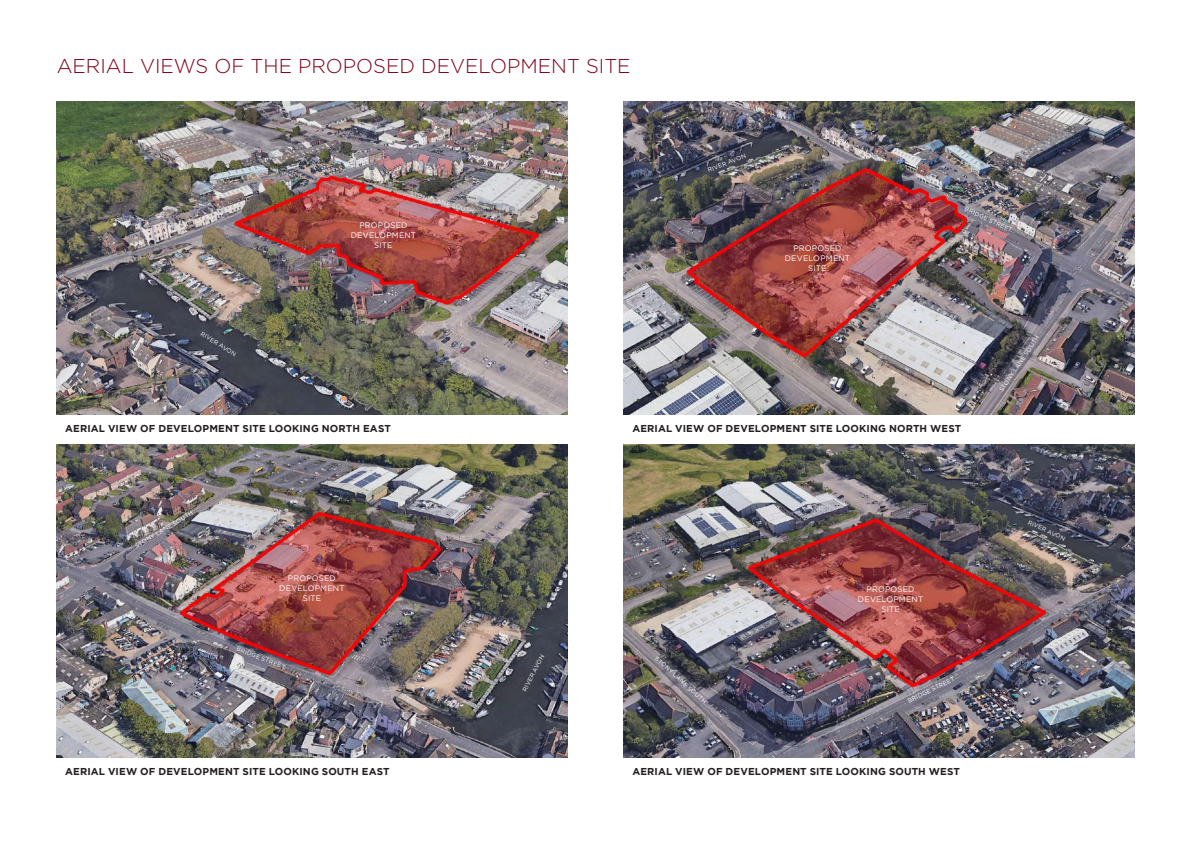
<style>
.page{position:relative;width:1191px;height:842px;background:#fff}
.page>*{position:absolute;margin:0;border:0;box-sizing:border-box;transform-origin:0 0}
.t1{font:300 20px "Gotham";color:#7f0118}
.t2{font:700 10px "Gotham";letter-spacing:.015em;color:#231f20}
.t3{font:8px/10px "Gotham";letter-spacing:.02em;color:#fff;text-align:center}
.t4{font:6px "Gotham";color:#fff}
</style>
<div class="page">
<img style="left:57px;top:101px;width:510px;height:313px">
<img style="left:57px;top:444px;width:510px;height:313px">
<img style="left:624px;top:101px;width:510px;height:313px">
<img style="left:624px;top:444px;width:510px;height:313px">
<h1 class="t1" style="left:57px;top:53px;width:575px">AERIAL VIEWS OF THE PROPOSED DEVELOPMENT SITE</h1>
<p class="t4" style="left:411px;top:189px;width:68px;rotate:16deg">STONY LANE SOUTH</p>
<p class="t4" style="left:203px;top:330px;width:42px;rotate:32deg">RIVER AVON</p>
<p class="t3" style="left:351px;top:220px;width:67px">PROPOSED<br>DEVELOPMENT<br>SITE</p>
<p class="t4" style="left:706px;top:167px;width:42px;rotate:-22deg">RIVER AVON</p>
<p class="t3" style="left:784px;top:243px;width:67px">PROPOSED<br>DEVELOPMENT<br>SITE</p>
<p class="t4" style="left:966px;top:205px;width:53px;rotate:25deg">BRIDGE STREET</p>
<p class="t4" style="left:997px;top:389px;width:68px;rotate:-56deg">STONY LANE SOUTH</p>
<p class="t2" style="left:65px;top:422px;width:327px">AERIAL VIEW OF DEVELOPMENT SITE LOOKING NORTH EAST</p>
<p class="t4" style="left:133px;top:543px;width:68px;rotate:-31deg">STONY LANE SOUTH</p>
<p class="t2" style="left:632px;top:422px;width:330px">AERIAL VIEW OF DEVELOPMENT SITE LOOKING NORTH WEST</p>
<p class="t3" style="left:279px;top:573px;width:67px">PROPOSED<br>DEVELOPMENT<br>SITE</p>
<p class="t3" style="left:858px;top:584px;width:67px">PROPOSED<br>DEVELOPMENT<br>SITE</p>
<p class="t4" style="left:238px;top:645px;width:53px;rotate:21deg">BRIDGE STREET</p>
<p class="t4" style="left:521px;top:689px;width:42px;rotate:-63deg">RIVER AVON</p>
<p class="t4" style="left:658px;top:655px;width:68px;rotate:42deg">STONY LANE SOUTH</p>
<p class="t4" style="left:906px;top:698px;width:53px;rotate:-27deg">BRIDGE STREET</p>
<p class="t2" style="left:65px;top:765px;width:326px">AERIAL VIEW OF DEVELOPMENT SITE LOOKING SOUTH EAST</p>
<p class="t2" style="left:632px;top:765px;width:329px">AERIAL VIEW OF DEVELOPMENT SITE LOOKING SOUTH WEST</p>
<p class="t4" style="left:1030px;top:518px;width:42px;rotate:25deg">RIVER AVON</p>
</div>
